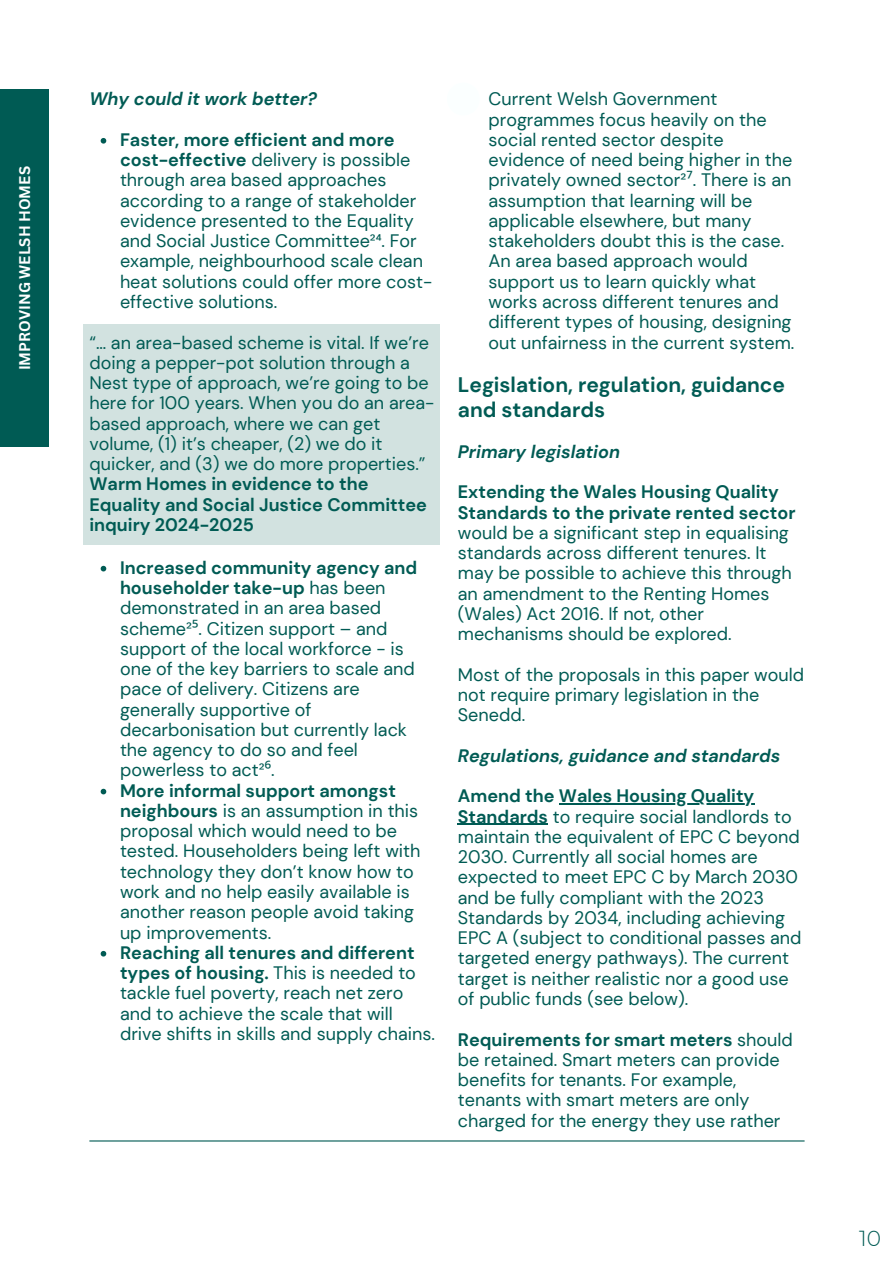
<style>
.page{position:relative;width:894px;height:1264px;background:#fff}
.page>*{position:absolute;margin:0;border:0;box-sizing:border-box;transform-origin:0 0}
.t1{font:300 21.75px "Montserrat";color:#005b54}
.t2{font:700 21px/24.8px "DM Sans";color:#005b54}
.t3{font:18px/20.2px "DM Sans";color:#005b54}
.t4{font:700 18px/20.2px "DM Sans";color:#005b54}
.t5{font:italic 700 18px "DM Sans";color:#005b54}
.t6{font:700 15px "Canva Sans";color:#fff}
.s1{font-weight:700}
.s2{font-family:"Noto Sans"}
</style>
<div class="page">
<div style="left:83px;top:324px;width:356px;height:220px;background:#d2e2e0"></div>
<svg style="left:101px;top:138px;width:5px;height:6px"></svg>
<svg style="left:101px;top:566px;width:5px;height:5px"></svg>
<svg style="left:101px;top:788px;width:5px;height:6px"></svg>
<svg style="left:101px;top:950px;width:5px;height:6px"></svg>
<hr style="left:558px;top:803px;width:196px;height:1px;background:#005b54">
<hr style="left:458px;top:823px;width:90px;height:1px;background:#005b54">
<div style="left:0;top:89px;width:49px;height:358px;background:#005b54"></div>
<hr style="left:89px;top:1140px;width:715px;height:1px;background:#005b54">
<p class="t6" style="left:14px;top:370px;width:206px;rotate:-90deg">IMPROVING WELSH HOMES</p>
<p class="t5" style="left:89px;top:87px;width:229px">Why could it work better?</p>
<p class="t3" style="left:120px;top:130px;width:313px"><span class="s1">Faster, more efficient and more cost-effective</span> delivery is possible through area based approaches according to a range of stakeholder evidence presented to the Equality and Social Justice Committee²⁴. For example, neighbourhood scale clean heat solutions could offer more cost&shy;effective solutions.</p>
<p class="t3" style="left:89px;top:332px;width:346px">“… an area-based scheme is vital. If we’re doing a pepper-pot solution through a Nest type of approach, we’re going to be here for 100 years. When you do an area&shy;based approach, where we can get volume, (1) it’s cheaper, (2) we do it quicker, and (3) we do more properties.”</p>
<p class="t4" style="left:89px;top:474px;width:339px">Warm Homes in evidence to the<br>Equality and Social Justice Committee inquiry 2024-2025</p>
<p class="t3" style="left:120px;top:557px;width:302px"><span class="s1">Increased community agency and householder take-up</span> has been demonstrated in an area based scheme²<span class="s2">⁵</span>. Citizen support – and support of the local workforce - is one of the key barriers to scale and pace of delivery. Citizens are generally supportive of decarbonisation but currently lack the agency to do so and feel powerless to act²<span class="s2">⁶</span>.<br><span class="s1">More informal support amongst neighbours</span> is an assumption in this proposal which would need to be tested. Householders being left with technology they don’t know how to work and no help easily available is another reason people avoid taking up improvements.</p>
<p class="t3" style="left:120px;top:942px;width:316px"><span class="s1">Reaching all tenures and different types of housing.</span> This is needed to tackle fuel poverty, reach net zero and to achieve the scale that will drive shifts in skills and supply chains.</p>
<p class="t3" style="left:488px;top:89px;width:307px">Current Welsh Government programmes focus heavily on the social rented sector despite evidence of need being higher in the privately owned sector²<span class="s2">⁷</span>. There is an assumption that learning will be applicable elsewhere, but many stakeholders doubt this is the case.<br>An area based approach would support us to learn quickly what works across different tenures and different types of housing, designing out unfairness in the current system.</p>
<p class="t2" style="left:458px;top:373px;width:328px">Legislation, regulation, guidance and standards</p>
<p class="t5" style="left:458px;top:440px;width:164px">Primary legislation</p>
<p class="t4" style="left:458px;top:482px;width:339px">Extending the Wales Housing Quality<br>Standards to the private rented sector</p>
<p class="t3" style="left:458px;top:522px;width:335px">would be a significant step in equalising standards across different tenures. It may be possible to achieve this through an amendment to the Renting Homes (Wales) Act 2016. If not, other mechanisms should be explored.</p>
<p class="t3" style="left:458px;top:664px;width:347px">Most of the proposals in this paper would not require primary legislation in the<br>Senedd.</p>
<p class="t5" style="left:458px;top:744px;width:324px">Regulations, guidance and standards</p>
<p class="t3" style="left:458px;top:786px;width:345px"><span class="s1">Amend the Wales Housing Quality Standards</span> to require social landlords to maintain the equivalent of EPC C beyond 2030. Currently all social homes are expected to meet EPC C by March 2030 and be fully compliant with the 2023<br>Standards by 2034, including achieving EPC A (subject to conditional passes and targeted energy pathways). The current target is neither realistic nor a good use of public funds (see below).</p>
<p class="t3" style="left:458px;top:1029px;width:336px"><span class="s1">Requirements for smart meters</span> should be retained. Smart meters can provide benefits for tenants. For example, tenants with smart meters are only charged for the energy they use rather</p>
<p class="t1" style="left:859px;top:1224px;width:23px">10</p>
</div>
